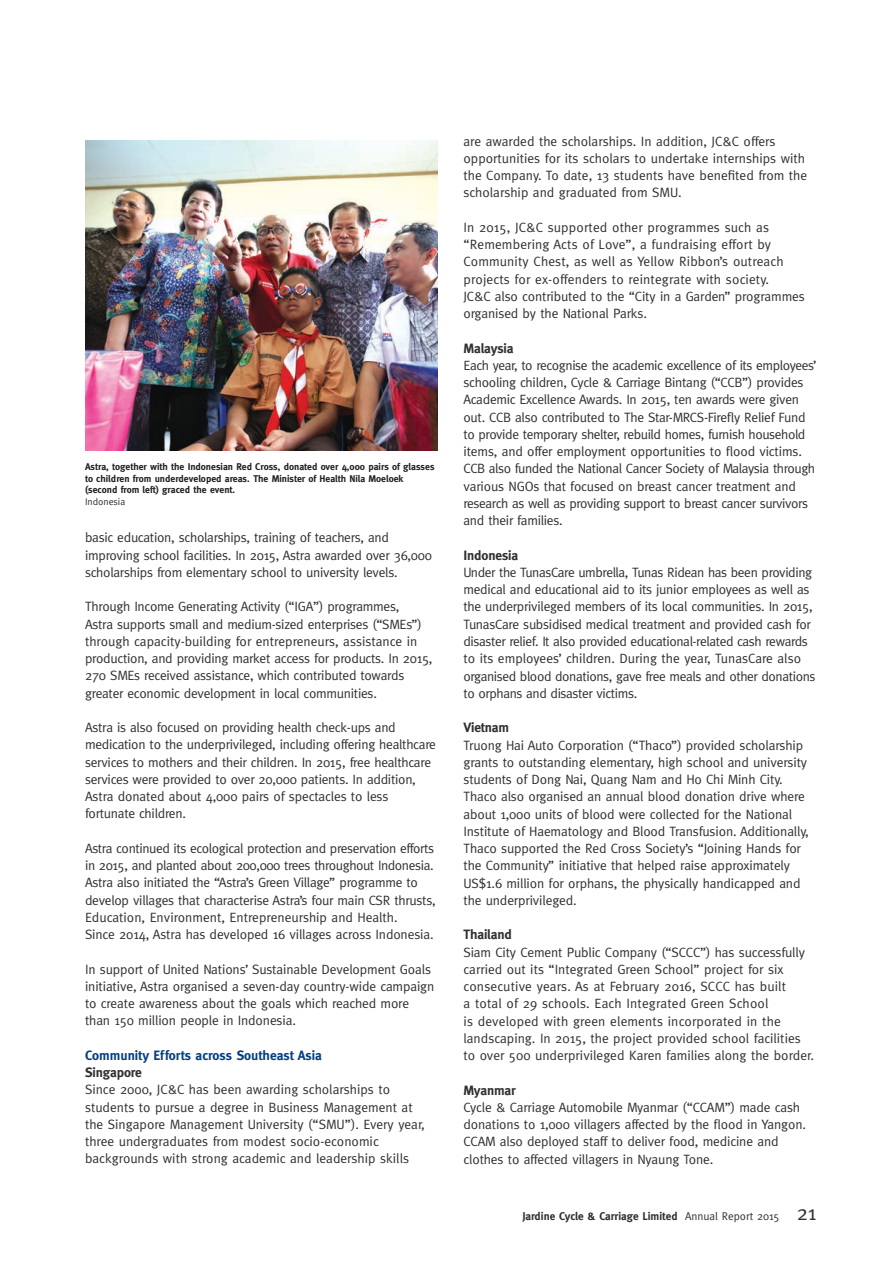
<style>
.page{position:relative;width:893px;height:1263px;background:#fff}
.page>*{position:absolute;margin:0;border:0;box-sizing:border-box;transform-origin:0 0}
.Bodytext{font:13.5px/17.2px "Meta";letter-spacing:-.01em;color:#312f30}
.Bodytext-2{font:13.5px/17.2px "Meta";letter-spacing:-.03em;color:#312f30}
.Bodytext-3{font:13.5px/17.2px "Meta";letter-spacing:.01em;color:#312f30}
.Bodytext-4{font:700 13.5px "Meta";letter-spacing:-.01em;color:#312f30}
.Subhead_1{font:700 13.5px "Meta";color:#014081}
.t1{font:700 11.25px "Meta";color:#312f30}
.Caption_1{font:700 9.75px/11.7px "Meta";color:#231f20}
.Caption_1-2{font:9.75px "Meta";color:#312f30}
.s1{font-weight:400}
.s2{font-weight:400;font-size:21px}
</style>
<div class="page">
<img style="left:85px;top:140px;width:353px;height:311px">
<p class="Caption_1" style="left:85px;top:461px;width:351px">Astra, together with the Indonesian Red Cross, donated over 4,000 pairs of glasses to children from underdeveloped areas. The Minister of Health Nila Moeloek (second from left) graced the event.</p>
<p class="Caption_1-2" style="left:85px;top:496px;width:42px">Indonesia</p>
<p class="Bodytext" style="left:85px;top:529px;width:349px">basic education, scholarships, training of teachers, and improving school facilities. In 2015, Astra awarded over 36,000 scholarships from elementary school to university levels.</p>
<p class="Bodytext" style="left:85px;top:598px;width:349px">Through Income Generating Activity (“IGA”) programmes,<br>Astra supports small and medium-sized enterprises (“SMEs”) through capacity-building for entrepreneurs, assistance in production, and providing market access for products. In 2015, 270 SMEs received assistance, which contributed towards greater economic development in local communities.</p>
<p class="Bodytext" style="left:85px;top:719px;width:352px">Astra is also focused on providing health check-ups and medication to the underprivileged, including offering healthcare services to mothers and their children. In 2015, free healthcare services were provided to over 20,000 patients. In addition, Astra donated about 4,000 pairs of spectacles to less</p>
<p class="Bodytext" style="left:85px;top:805px;width:102px">fortunate children.</p>
<p class="Bodytext" style="left:85px;top:839px;width:352px">Astra continued its ecological protection and preservation efforts in 2015, and planted about 200,000 trees throughout Indonesia.<br>Astra also initiated the “Astra’s Green Village” programme to develop villages that characterise Astra’s four main CSR thrusts, Education, Environment, Entrepreneurship and Health.<br>Since 2014, Astra has developed 16 villages across Indonesia.</p>
<p class="Bodytext" style="left:85px;top:960px;width:351px">In support of United Nations’ Sustainable Development Goals initiative, Astra organised a seven-day country-wide campaign to create awareness about the goals which reached more than 150 million people in Indonesia.</p>
<p class="Subhead_1" style="left:85px;top:1047px;width:238px">Community Efforts across Southeast Asia</p>
<p class="Bodytext-4" style="left:85px;top:1065px;width:58px">Singapore</p>
<p class="Bodytext" style="left:85px;top:1081px;width:341px">Since 2000, JC&amp;C has been awarding scholarships to students to pursue a degree in Business Management at the Singapore Management University (“SMU”). Every year, three undergraduates from modest socio-economic backgrounds with strong academic and leadership skills</p>
<p class="Bodytext" style="left:463px;top:132px;width:345px">are awarded the scholarships. In addition, JC&amp;C offers opportunities for its scholars to undertake internships with the Company. To date, 13 students have benefited from the scholarship and graduated from SMU.</p>
<p class="Bodytext-3" style="left:463px;top:218px;width:343px">In 2015, JC&amp;C supported other programmes such as “Remembering Acts of Love”, a fundraising effort by Community Chest, as well as Yellow Ribbon’s outreach projects for ex-offenders to reintegrate with society.<br>JC&amp;C also contributed to the “City in a Garden” programmes organised by the National Parks.</p>
<p class="Bodytext-4" style="left:463px;top:340px;width:51px">Malaysia</p>
<p class="Bodytext-2" style="left:463px;top:356px;width:355px">Each year, to recognise the academic excellence of its employees’ schooling children, Cycle &amp; Carriage Bintang (“CCB”) provides Academic Excellence Awards. In 2015, ten awards were given out. CCB also contributed to The Star-MRCS-Firefly Relief Fund to provide temporary shelter, rebuild homes, furnish household items, and offer employment opportunities to flood victims.<br>CCB also funded the National Cancer Society of Malaysia through various NGOs that focused on breast cancer treatment and research as well as providing support to breast cancer survivors and their families.</p>
<p class="Bodytext-4" style="left:463px;top:547px;width:56px">Indonesia</p>
<p class="Bodytext-2" style="left:463px;top:563px;width:354px">Under the TunasCare umbrella, Tunas Ridean has been providing medical and educational aid to its junior employees as well as the underprivileged members of its local communities. In 2015, TunasCare subsidised medical treatment and provided cash for disaster relief. It also provided educational-related cash rewards to its employees’ children. During the year, TunasCare also organised blood donations, gave free meals and other donations to orphans and disaster victims.</p>
<p class="Bodytext-4" style="left:463px;top:720px;width:47px">Vietnam</p>
<p class="Bodytext" style="left:463px;top:736px;width:347px">Truong Hai Auto Corporation (“Thaco”) provided scholarship grants to outstanding elementary, high school and university students of Dong Nai, Quang Nam and Ho Chi Minh City.<br>Thaco also organised an annual blood donation drive where about 1,000 units of blood were collected for the National Institute of Haematology and Blood Transfusion. Additionally, Thaco supported the Red Cross Society’s “Joining Hands for the Community” initiative that helped raise approximately US$1.6 million for orphans, the physically handicapped and the underprivileged.</p>
<p class="Bodytext-4" style="left:463px;top:927px;width:50px">Thailand</p>
<p class="Bodytext" style="left:463px;top:943px;width:352px">Siam City Cement Public Company (“SCCC”) has successfully carried out its “Integrated Green School” project for six consecutive years. As at February 2016, SCCC has built<br>a total of 29 schools. Each Integrated Green School<br>is developed with green elements incorporated in the landscaping. In 2015, the project provided school facilities to over 500 underprivileged Karen families along the border.</p>
<p class="Bodytext-4" style="left:463px;top:1082px;width:54px">Myanmar</p>
<p class="Bodytext" style="left:463px;top:1098px;width:344px">Cycle &amp; Carriage Automobile Myanmar (“CCAM”) made cash donations to 1,000 villagers affected by the flood in Yangon.<br>CCAM also deployed staff to deliver food, medicine and clothes to affected villagers in Nyaung Tone.</p>
<p class="t1" style="left:522px;top:1210px;width:295px">Jardine Cycle &amp; Carriage Limited <span class="s1">Annual Report 2015</span> <span class="s2">21</span></p>
</div>
